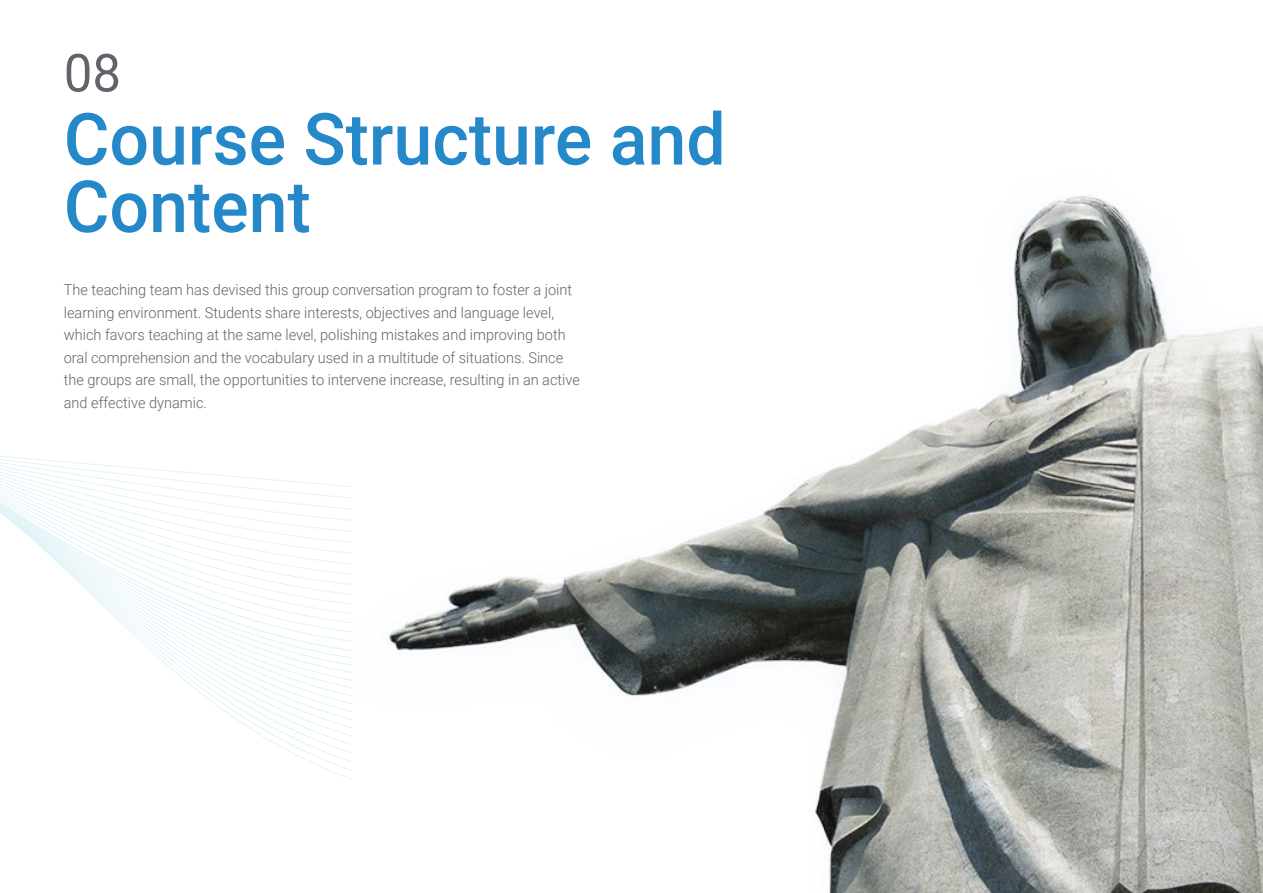
<style>
.page{position:relative;width:1263px;height:893px;background:#fff}
.page>*{position:absolute;margin:0;border:0;box-sizing:border-box;transform-origin:0 0}
.t1{font:500 72px/67.5px "Roboto";color:#2488c9}
.t2{font:52.5px "Roboto";color:#61646a}
.t3{font:300 15px/22.5px "Roboto";color:#61646a}
</style>
<div class="page">
<svg style="left:0;top:456px;width:352px;height:324px"></svg>
<img style="left:388px;top:195px;width:875px;height:698px">
<h2 class="t2" style="left:64px;top:36px;width:59px">08</h2>
<h1 class="t1" style="left:64px;top:103px;width:663px">Course Structure and<br>Content</h1>
<p class="t3" style="left:64px;top:278px;width:518px">The teaching team has devised this group conversation program to foster a joint learning environment. Students share interests, objectives and language level, which favors teaching at the same level, polishing mistakes and improving both oral comprehension and the vocabulary used in a multitude of situations. Since the groups are small, the opportunities to intervene increase, resulting in an active and effective dynamic.</p>
</div>
